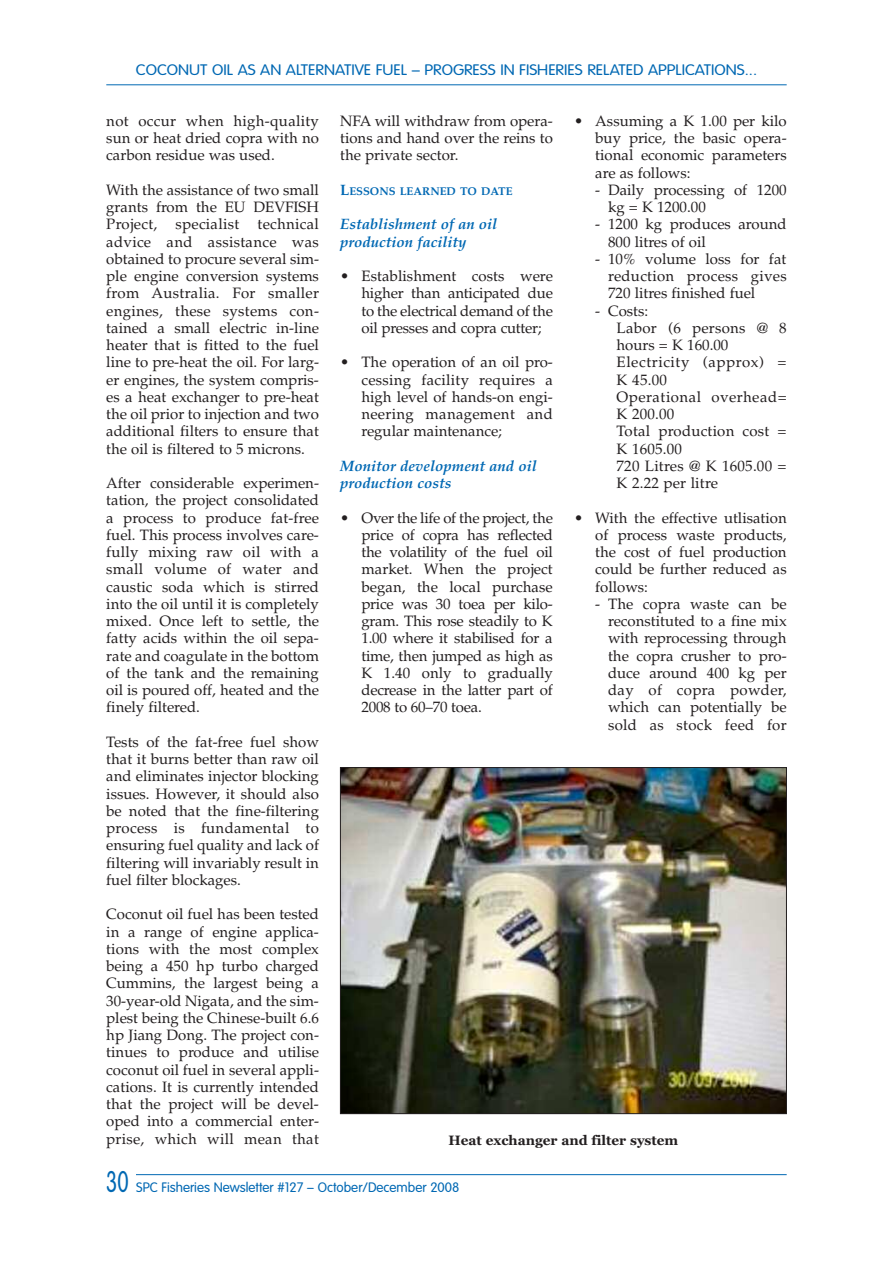
<style>
.page{position:relative;width:893px;height:1263px;background:#fff}
.page>*{position:absolute;margin:0;border:0;box-sizing:border-box;transform-origin:0 0}
.t1{font:15px/17.2px "Palatino";color:#231f20;text-align:justify}
.t2{font:italic 700 15px/17.2px "Palatino";color:#0168b3}
.t3{font:300 15px "VAG Rounded";color:#0168b3;scale:1.1 1}
.t4{font:300 13.5px "VAG Rounded";color:#0168b3}
.t5{font:700 13.5px "Georgia";color:#231f20}
.t6{font:700 11.25px "Palatino";color:#0168b3}
.s1{font-size:15px}
.s2{font-size:29.4px}
</style>
<div class="page">
<hr style="left:106px;top:1174px;width:681px;height:1px;background:#0168b3">
<div style="left:106px;top:1162px;width:30px;height:44px;background:#fff"></div>
<hr style="left:106px;top:84px;width:681px;height:1px;background:#0168b3">
<img style="left:342px;top:769px;width:443px;height:343px">
<div style="left:340px;top:767px;width:447px;height:347px;border:1px solid #231f20"></div>
<p class="t3" style="left:136px;top:64px;width:566px">COCONUT OIL AS AN ALTERNATIVE FUEL – PROGRESS IN FISHERIES RELATED APPLICATIONS...</p>
<p class="t1" style="left:106px;top:112px;width:214px">not occur when high-quality sun or heat dried copra with no carbon residue was used.</p>
<p class="t1" style="left:106px;top:181px;width:214px">With the assistance of two small grants from the EU DEVFISH Project, specialist technical advice and assistance was obtained to procure several sim&shy;ple engine conversion systems from Australia. For smaller engines, these systems con&shy;tained a small electric in-line heater that is fitted to the fuel line to pre-heat the oil. For larg&shy;er engines, the system compris&shy;es a heat exchanger to pre-heat the oil prior to injection and two additional filters to ensure that the oil is filtered to 5 microns.</p>
<p class="t1" style="left:106px;top:474px;width:214px">After considerable experimen&shy;tation, the project consolidated a process to produce fat-free fuel. This process involves care&shy;fully mixing raw oil with a small volume of water and caustic soda which is stirred into the oil until it is completely mixed. Once left to settle, the fatty acids within the oil sepa&shy;rate and coagulate in the bottom of the tank and the remaining oil is poured off, heated and the finely filtered.</p>
<p class="t1" style="left:106px;top:733px;width:214px">Tests of the fat-free fuel show that it burns better than raw oil and eliminates injector blocking issues. However, it should also be noted that the fine-filtering process is fundamental to ensuring fuel quality and lack of filtering will invariably result in fuel filter blockages.</p>
<p class="t1" style="left:106px;top:905px;width:214px">Coconut oil fuel has been tested in a range of engine applica&shy;tions with the most complex being a 450 hp turbo charged Cummins, the largest being a 30-year-old Nigata, and the sim&shy;plest being the Chinese-built 6.6 hp Jiang Dong. The project con&shy;tinues to produce and utilise coconut oil fuel in several appli&shy;cations. It is currently intended that the project will be devel&shy;oped into a commercial enter&shy;prise, which will mean that</p>
<p class="t1" style="left:595px;top:112px;width:193px;text-indent:-21px">• Assuming a K 1.00 per kilo buy price, the basic opera&shy;tional economic parameters are as follows:</p>
<p class="t1" style="left:608px;top:181px;width:180px;text-indent:-13px">- Daily processing of 1200 kg = K 1200.00</p>
<p class="t1" style="left:608px;top:215px;width:180px;text-indent:-13px">- 1200 kg produces around<br>800 litres of oil</p>
<p class="t1" style="left:608px;top:250px;width:180px;text-indent:-13px">- 10% volume loss for fat reduction process gives 720 litres finished fuel</p>
<p class="t1" style="left:617px;top:302px;width:172px;text-align:left;text-indent:-21px">- Costs:<br>Labor (6 persons @ 8 hours = K 160.00<br>Electricity (approx) =<br>K 45.00<br>Operational overhead=<br>K 200.00<br>Total production cost =<br>K 1605.00<br>720 Litres @ K 1605.00 =<br>K 2.22 per litre</p>
<p class="t1" style="left:595px;top:509px;width:193px;text-indent:-21px">• With the effective utlisation of process waste products, the cost of fuel production could be further reduced as follows:</p>
<p class="t1" style="left:608px;top:595px;width:180px;text-indent:-13px">- The copra waste can be reconstituted to a fine mix with reprocessing through the copra crusher to pro&shy;duce around 400 kg per day of copra powder, which can potentially be sold as stock feed for</p>
<p class="t1" style="left:340px;top:112px;width:214px">NFA will withdraw from opera&shy;tions and hand over the reins to the private sector.</p>
<p class="t6" style="left:340px;top:184px;width:174px"><span class="s1">L</span>ESSONS LEARNED TO DATE</p>
<p class="t2" style="left:340px;top:215px;width:159px">Establishment of an oil production facility</p>
<p class="t1" style="left:361px;top:267px;width:193px;text-indent:-21px">• Establishment costs were higher than anticipated due to the electrical demand of the oil presses and copra cutter;</p>
<p class="t1" style="left:361px;top:353px;width:193px;text-indent:-21px">• The operation of an oil pro&shy;cessing facility requires a high level of hands-on engi&shy;neering management and regular maintenance;</p>
<p class="t2" style="left:340px;top:457px;width:198px">Monitor development and oil production costs</p>
<p class="t1" style="left:361px;top:509px;width:193px;text-indent:-21px">• Over the life of the project, the price of copra has reflected the volatility of the fuel oil market. When the project began, the local purchase price was 30 toea per kilo&shy;gram. This rose steadily to K 1.00 where it stabilised for a time, then jumped as high as K 1.40 only to gradually decrease in the latter part of 2008 to 60–70 toea.</p>
<p class="t5" style="left:448px;top:1133px;width:231px">Heat exchanger and filter system</p>
<p class="t4" style="left:106px;top:1181px;width:354px"><span class="s2">30</span> SPC Fisheries Newsletter #127 – October/December 2008</p>
</div>
